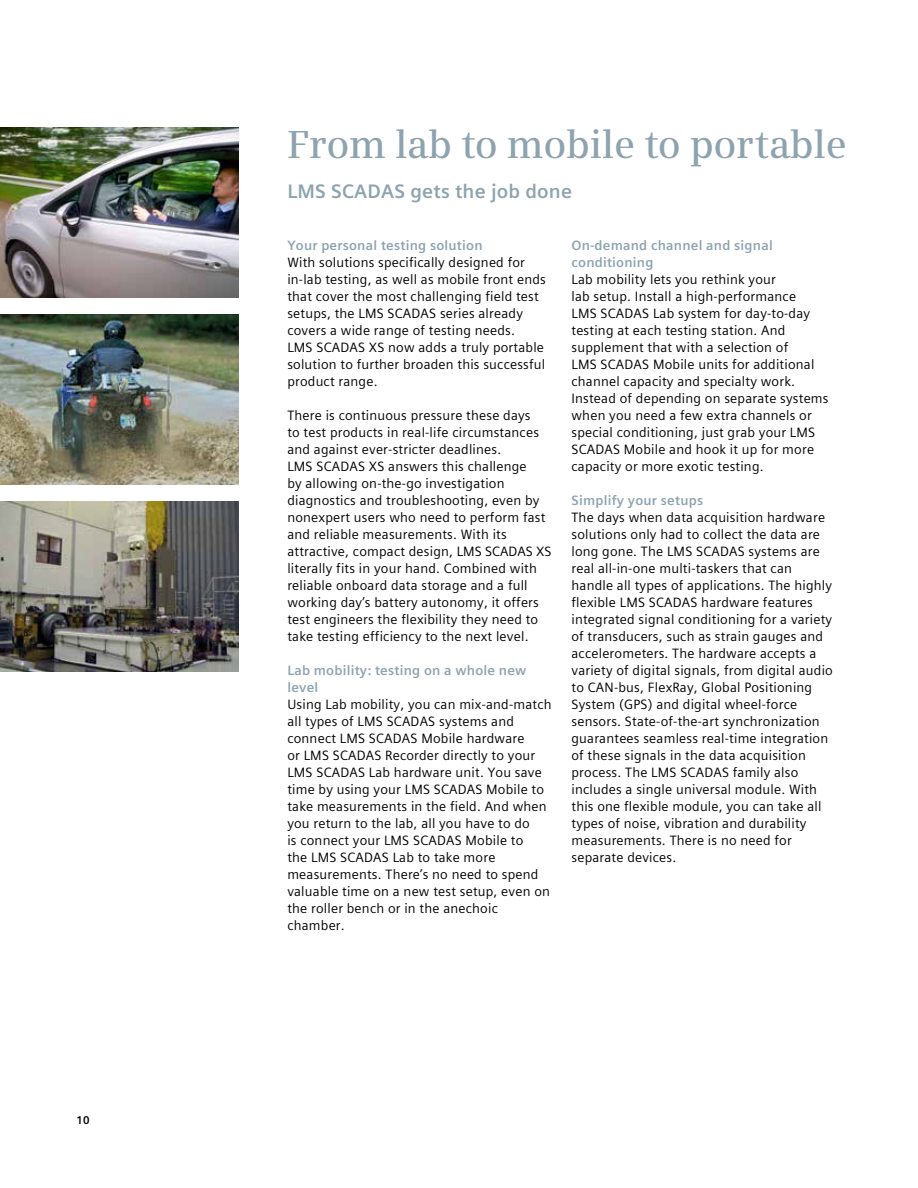
<style>
.page{position:relative;width:918px;height:1188px;background:#fff}
.page>*{position:absolute;margin:0;border:0;box-sizing:border-box;transform-origin:0 0}
.t1{font:600 39px "Siemens Serif";letter-spacing:-.01em;color:#8da3b0}
.t2{font:700 19.5px "Siemens Sans Global";letter-spacing:.01em;color:#8da3b0}
.t3{font:13.5px/17px "Siemens Sans Global";letter-spacing:.015em;color:#000}
.t4{font:700 13.5px/17px "Siemens Sans Global";letter-spacing:.015em;color:#8da3b0}
.t5{font:700 11.25px "Siemens Sans Global";color:#000}
</style>
<div class="page">
<img style="left:0;top:128px;width:238px;height:170px">
<img style="left:0;top:315px;width:238px;height:170px">
<img style="left:0;top:502px;width:238px;height:170px">
<p class="t5" style="left:77px;top:1111px;width:15px">10</p>
<h1 class="t1" style="left:287px;top:121px;width:561px">From lab to mobile to portable</h1>
<h2 class="t2" style="left:287px;top:176px;width:286px">LMS SCADAS gets the job done</h2>
<p class="t4" style="left:287px;top:237px;width:197px">Your personal testing solution</p>
<p class="t3" style="left:287px;top:254px;width:260px">With solutions specifically designed for in-lab testing, as well as mobile front ends that cover the most challenging field test setups, the LMS SCADAS series already covers a wide range of testing needs.<br>LMS SCADAS XS now adds a truly portable solution to further broaden this successful product range.</p>
<p class="t3" style="left:287px;top:407px;width:266px">There is continuous pressure these days<br>to test products in real-life circumstances and against ever-stricter deadlines.<br>LMS SCADAS XS answers this challenge<br>by allowing on-the-go investigation diagnostics and troubleshooting, even by nonexpert users who need to perform fast and reliable measurements. With its attractive, compact design, LMS SCADAS XS literally fits in your hand. Combined with reliable onboard data storage and a full working day’s battery autonomy, it offers test engineers the flexibility they need to take testing efficiency to the next level.</p>
<p class="t4" style="left:287px;top:662px;width:241px">Lab mobility: testing on a whole new level</p>
<p class="t3" style="left:287px;top:696px;width:266px">Using Lab mobility, you can mix-and-match all types of LMS SCADAS systems and connect LMS SCADAS Mobile hardware<br>or LMS SCADAS Recorder directly to your LMS SCADAS Lab hardware unit. You save time by using your LMS SCADAS Mobile to take measurements in the field. And when you return to the lab, all you have to do<br>is connect your LMS SCADAS Mobile to<br>the LMS SCADAS Lab to take more measurements. There’s no need to spend valuable time on a new test setup, even on the roller bench or in the anechoic chamber.</p>
<p class="t4" style="left:571px;top:237px;width:203px">On-demand channel and signal conditioning</p>
<p class="t3" style="left:571px;top:271px;width:259px">Lab mobility lets you rethink your<br>lab setup. Install a high-performance<br>LMS SCADAS Lab system for day-to-day testing at each testing station. And supplement that with a selection of<br>LMS SCADAS Mobile units for additional channel capacity and specialty work.<br>Instead of depending on separate systems when you need a few extra channels or special conditioning, just grab your LMS SCADAS Mobile and hook it up for more capacity or more exotic testing.</p>
<p class="t4" style="left:571px;top:492px;width:133px">Simplify your setups</p>
<p class="t3" style="left:571px;top:509px;width:263px">The days when data acquisition hardware solutions only had to collect the data are long gone. The LMS SCADAS systems are real all-in-one multi-taskers that can handle all types of applications. The highly flexible LMS SCADAS hardware features integrated signal conditioning for a variety of transducers, such as strain gauges and accelerometers. The hardware accepts a variety of digital signals, from digital audio to CAN-bus, FlexRay, Global Positioning System (GPS) and digital wheel-force sensors. State-of-the-art synchronization guarantees seamless real-time integration of these signals in the data acquisition process. The LMS SCADAS family also includes a single universal module. With this one flexible module, you can take all types of noise, vibration and durability measurements. There is no need for separate devices.</p>
</div>
